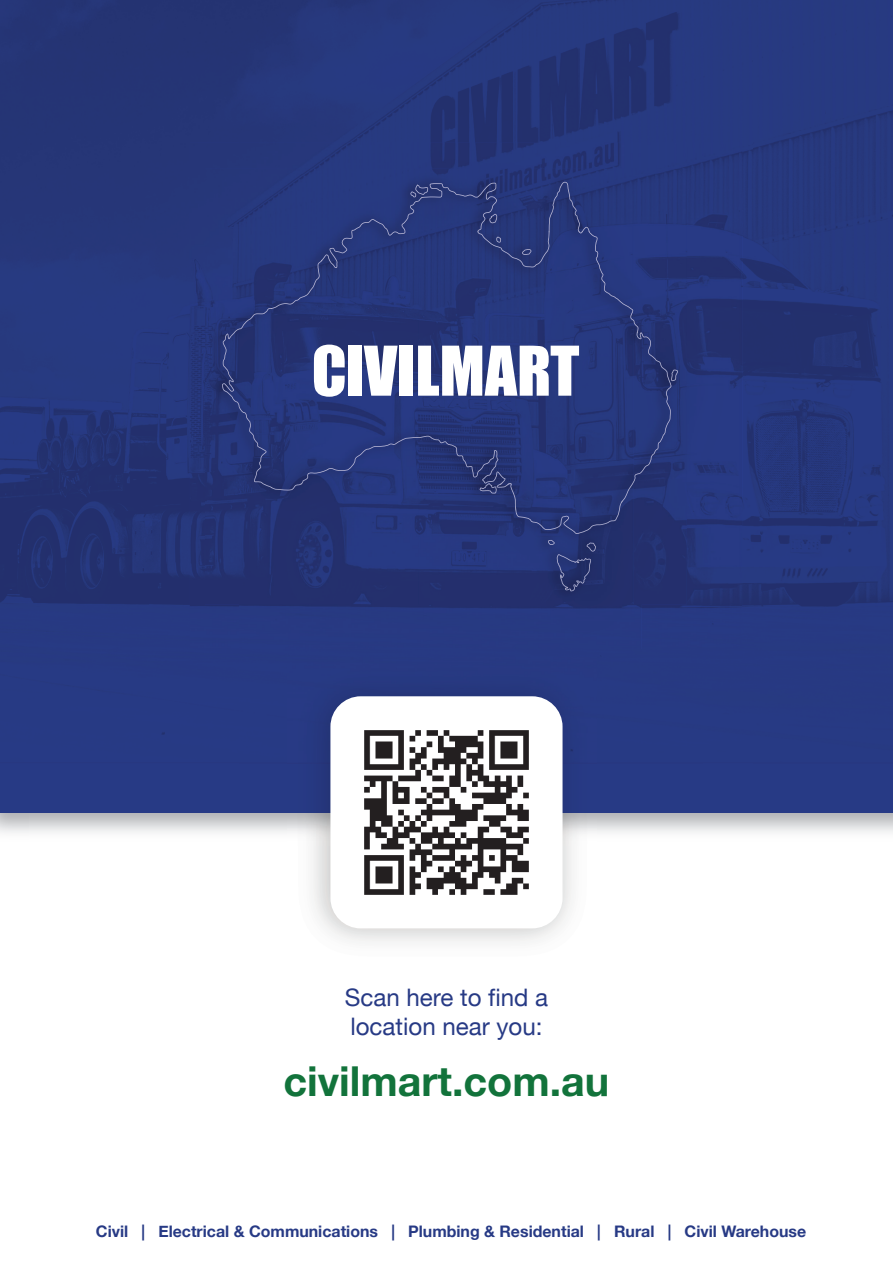
<style>
.page{position:relative;width:893px;height:1263px;background:#fff}
.page>*{position:absolute;margin:0;border:0;box-sizing:border-box;transform-origin:0 0}
.t1{font:700 41.25px "Helvetica Neue";color:#12733b}
.t2{font:24.15px/29px "Helvetica Neue";color:#273a85}
.t3{font:700 15.9px "Helvetica Neue";color:#273a85}
</style>
<div class="page">
<img style="left:0;top:812px;width:288px;height:21px">
<img style="left:597px;top:812px;width:296px;height:21px">
<div style="left:0;top:0;width:893px;height:812px;background:#273a85"></div>
<img style="left:0;top:0;width:239px;height:735px">
<img style="left:239px;top:0;width:514px;height:187px">
<img style="left:753px;top:16px;width:140px;height:591px">
<img style="left:742px;top:187px;width:12px;height:420px">
<img style="left:288px;top:691px;width:309px;height:251px">
<div style="left:330px;top:696px;width:232px;height:232px;background:#fff;border-radius:30px"></div>
<img style="left:190px;top:143px;width:552px;height:50px">
<img style="left:190px;top:193px;width:50px;height:456px">
<img style="left:687px;top:193px;width:55px;height:304px">
<img style="left:205px;top:169px;width:208px;height:145px">
<img style="left:419px;top:169px;width:87px;height:83px">
<img style="left:633px;top:169px;width:54px;height:435px">
<img style="left:205px;top:314px;width:429px;height:290px">
<img style="left:321px;top:199px;width:99px;height:69px">
<img style="left:438px;top:182px;width:142px;height:50px">
<img style="left:271px;top:260px;width:51px;height:49px">
<img style="left:477px;top:231px;width:128px;height:52px">
<img style="left:222px;top:308px;width:50px;height:180px">
<img style="left:603px;top:282px;width:39px;height:51px">
<img style="left:622px;top:332px;width:50px;height:171px">
<img style="left:299px;top:436px;width:175px;height:48px">
<img style="left:271px;top:484px;width:31px;height:6px">
<img style="left:497px;top:484px;width:125px;height:50px">
<svg style="left:410px;top:185px;width:18px;height:12px"></svg>
<svg style="left:489px;top:214px;width:8px;height:9px"></svg>
<svg style="left:496px;top:237px;width:5px;height:6px"></svg>
<svg style="left:522px;top:249px;width:9px;height:6px"></svg>
<svg style="left:671px;top:370px;width:7px;height:11px"></svg>
<svg style="left:586px;top:543px;width:10px;height:9px"></svg>
<svg style="left:548px;top:540px;width:7px;height:5px"></svg>
<img style="left:479px;top:483px;width:18px;height:10px">
<img style="left:556px;top:554px;width:36px;height:37px">
<svg style="left:314px;top:345px;width:31px;height:52px"></svg>
<div style="left:348px;top:346px;width:13px;height:50px;background:#fff"></div>
<svg style="left:364px;top:346px;width:34px;height:50px"></svg>
<div style="left:400px;top:346px;width:13px;height:50px;background:#fff"></div>
<svg style="left:418px;top:346px;width:161px;height:50px"></svg>
<img style="left:364px;top:730px;width:165px;height:165px">
<p class="t2" style="left:345px;top:984px;width:205px">Scan here to find a location near you:</p>
<p class="t1" style="left:284px;top:1049px;width:327px">civilmart.com.au</p>
<p class="t3" style="left:96px;top:1219px;width:712px">Civil | Electrical &amp; Communications | Plumbing &amp; Residential | Rural | Civil Warehouse</p>
</div>
